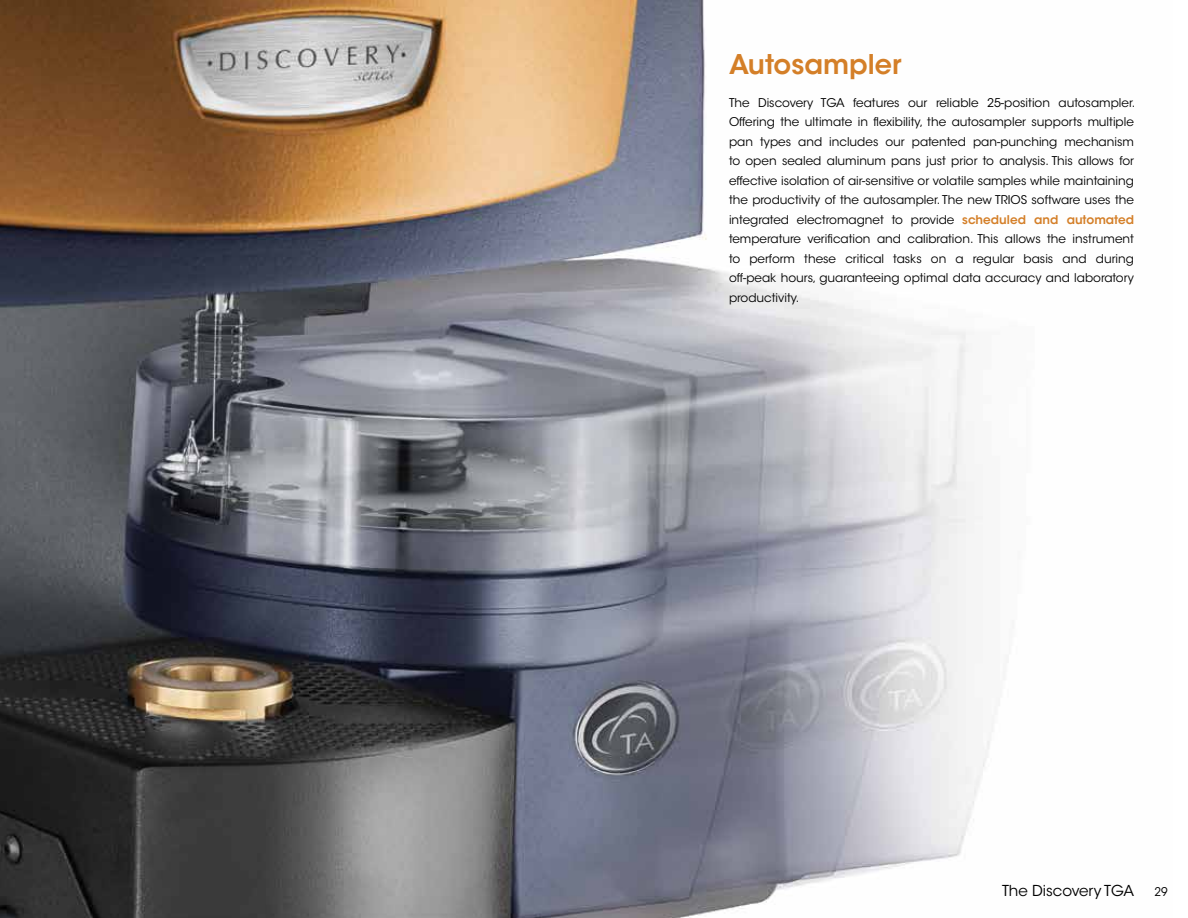
<style>
.page{position:relative;width:1188px;height:918px;background:#fff}
.page>*{position:absolute;margin:0;border:0;box-sizing:border-box;transform-origin:0 0}
.t1{font:600 27px "ITC Avant Garde Std";color:#d47f28}
.t2{font:15px "ITC Avant Garde Std";color:#000}
.t3{font:12px/19.5px "ITC Avant Garde Std";color:#000;text-align:justify}
.t4{font:12px "ITC Avant Garde Std";color:#000;scale:.95 1}
.s1{font-weight:600;color:#d47f28}
</style>
<div class="page">
<img style="left:0;top:0;width:993px;height:918px">
<h1 class="t1" style="left:729px;top:47px;width:174px">Autosampler</h1>
<p class="t3" style="left:729px;top:93px;width:408px">The Discovery TGA features our reliable 25-position autosampler.<br>Offering the ultimate in flexibility, the autosampler supports multiple pan types and includes our patented pan-punching mechanism to open sealed aluminum pans just prior to analysis. This allows for effective isolation of air-sensitive or volatile samples while maintaining the productivity of the autosampler. The new TRIOS software uses the integrated electromagnet to provide <span class="s1">scheduled and automated </span>temperature verification and calibration. This allows the instrument to perform these critical tasks on a regular basis and during off-peak hours, guaranteeing optimal data accuracy and laboratory productivity.</p>
<p class="t2" style="left:1002px;top:881px;width:134px">The Discovery TGA</p>
<p class="t4" style="left:1155px;top:884px;width:15px">29</p>
</div>
